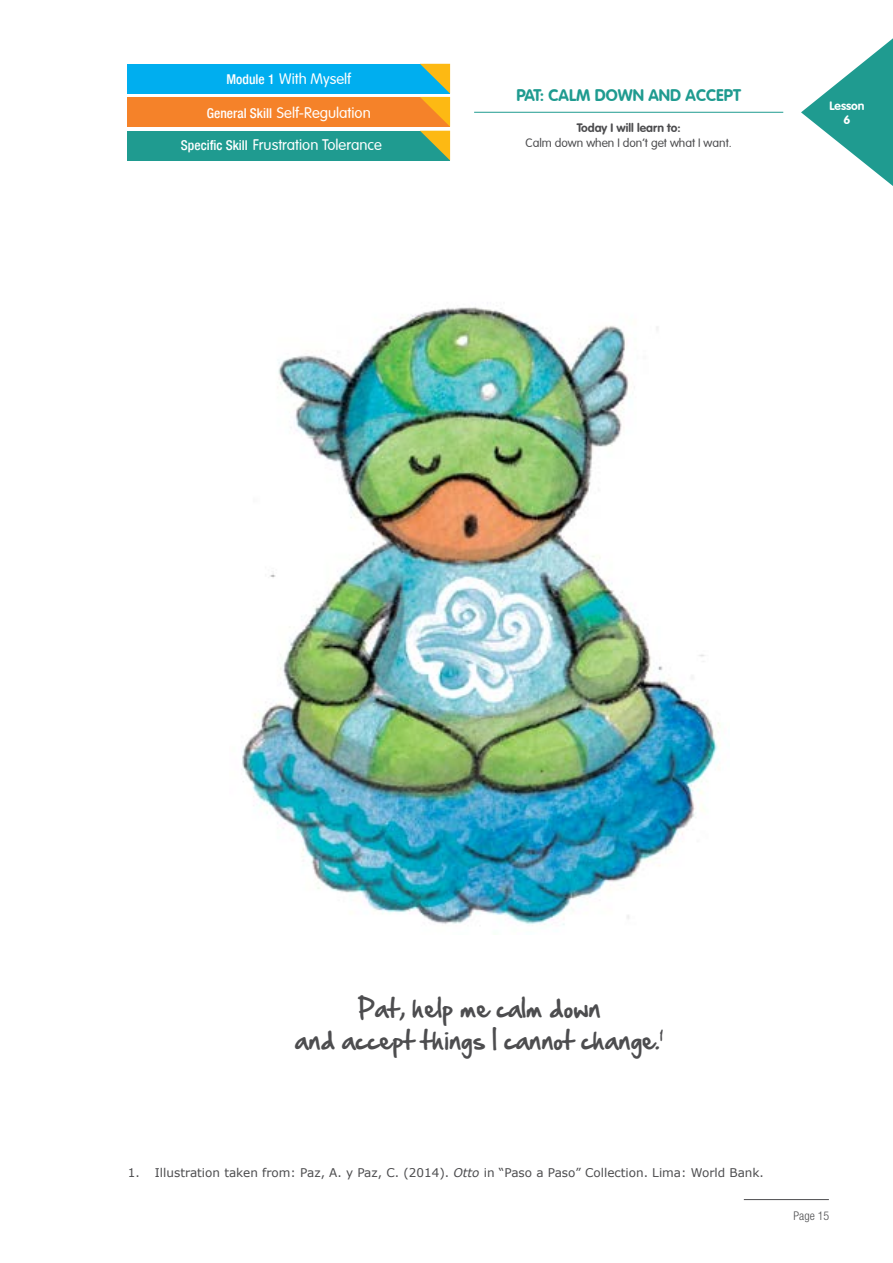
<style>
.page{position:relative;width:893px;height:1263px;background:#fff}
.page>*{position:absolute;margin:0;border:0;box-sizing:border-box;transform-origin:0 0}
.t1{font:22.5px/32.2px "Hand Of Sean";color:#4d4d4f;text-align:center}
.t2{font:700 16.5px "VAG Rounded";color:#1f9b90}
.t3{font:300 15px/32.5px "VAG Rounded";color:#fff}
.t4{font:12px "Verdana";color:#4d4d4f}
.t5{font:300 12px "VAG Rounded";color:#4d4d4f}
.t6{font:700 12px "VAG Rounded";color:#4d4d4f}
.t7{font:700 12px/13.5px "VAG Rounded";color:#fff;text-align:center}
.t8{font:300 condensed 12px "Helvetica Neue";color:#4d4d4f}
.s1{font-family:"Helvetica Neue";font-weight:500;font-stretch:condensed;font-size:13.5px}
.s2{font-style:italic}
</style>
<div class="page">
<svg style="left:801px;top:38px;width:92px;height:148px"></svg>
<hr style="left:474px;top:112px;width:309px;height:1px;background:#1f9b90">
<div style="left:128px;top:64px;width:322px;height:30px;background:#00aeef"></div>
<div style="left:128px;top:97px;width:322px;height:30px;background:#f58229"></div>
<div style="left:128px;top:131px;width:322px;height:29px;background:#1f9b90"></div>
<svg style="left:420px;top:64px;width:30px;height:96px"></svg>
<hr style="left:744px;top:1199px;width:85px;height:1px;background:#4d4d4f">
<img style="left:241px;top:307px;width:480px;height:618px">
<p class="t3" style="left:227px;top:62px;width:126px"><span class="s1">Module 1</span> With Myself</p>
<p class="t3" style="left:181px;top:96px;width:202px;text-indent:26px"><span class="s1">General Skill</span> Self-Regulation<br><span class="s1">Specific Skill</span> Frustration Tolerance</p>
<h2 class="t2" style="left:516px;top:85px;width:226px">PAT: CALM DOWN AND ACCEPT</h2>
<p class="t6" style="left:577px;top:121px;width:106px">Today I will learn to:</p>
<p class="t5" style="left:526px;top:136px;width:208px">Calm down when I don’t get what I want.</p>
<p class="t7" style="left:829px;top:99px;width:37px">Lesson<br>6</p>
<h1 class="t1" style="left:295px;top:991px;width:369px">Pat, help me calm down<br>and accept things I cannot change.<sup>1</sup></h1>
<p class="t4" style="left:128px;top:1164px;width:638px">1. Illustration taken from: Paz, A. y Paz, C. (2014). <span class="s2">Otto</span> in “Paso a Paso” Collection. Lima: World Bank.</p>
<p class="t8" style="left:793px;top:1208px;width:37px">Page 15</p>
</div>
